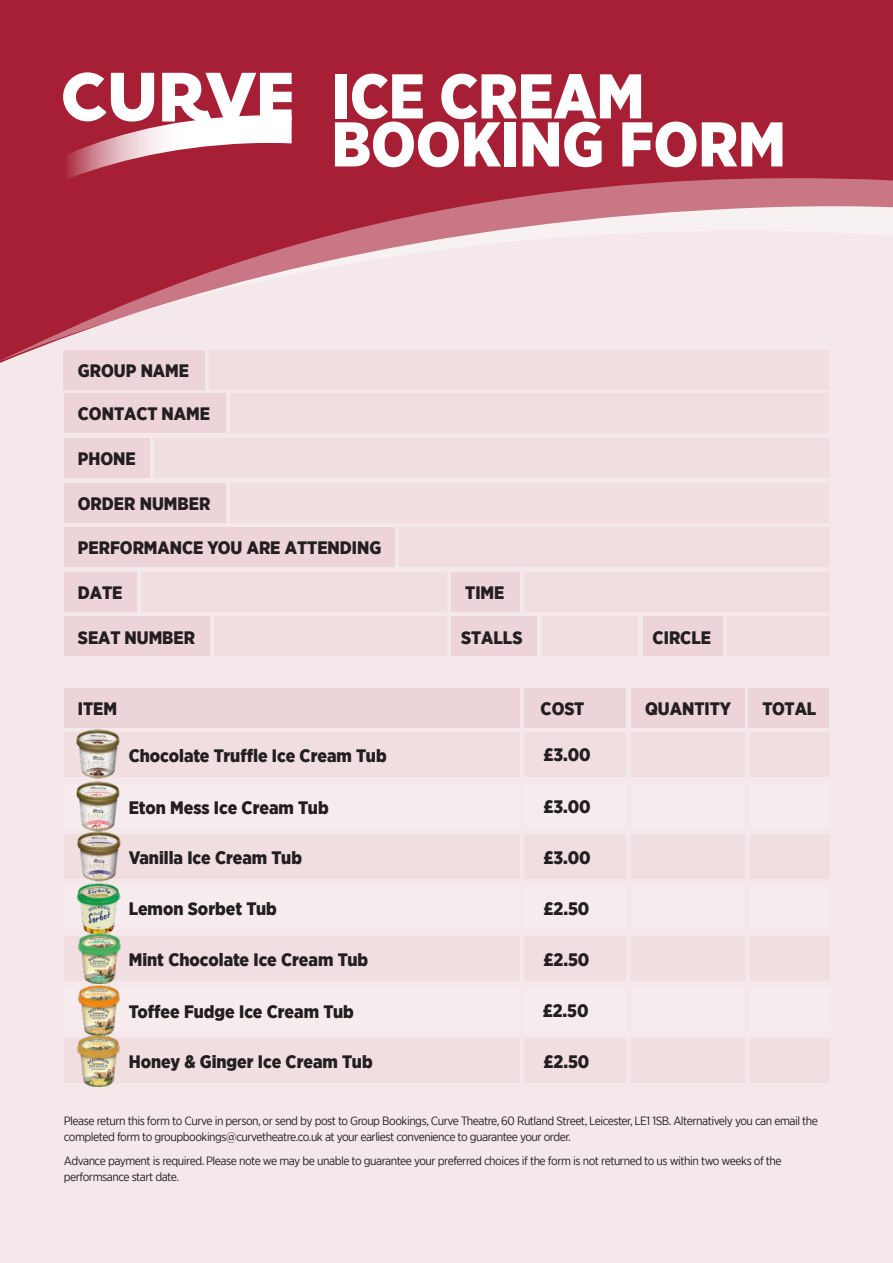
<style>
.page{position:relative;width:893px;height:1263px;background:#a61f35}
.page>*{position:absolute;margin:0;border:0;box-sizing:border-box;transform-origin:0 0}
.t1{font:900 63px/48px "Gotham Narrow";color:#fff}
.t2{font:900 18px "Gotham Narrow";color:#231f20}
.t3{font:12px/15.8px "Gotham Narrow";letter-spacing:-.04em;color:#231f20}
</style>
<div class="page">
<div style="left:0;top:366px;width:893px;height:897px;background:#f5e8ea"></div>
<svg style="left:0;top:178px;width:893px;height:188px;fill:#f5e8ea"></svg>
<svg style="left:47px;top:72px;width:245px;height:115px"></svg>
<div style="left:64px;top:350px;width:141px;height:39px;background:#edd4d8"></div>
<div style="left:209px;top:350px;width:620px;height:39px;background:#f1dee1"></div>
<div style="left:64px;top:394px;width:161px;height:39px;background:#edd4d8"></div>
<div style="left:230px;top:394px;width:599px;height:39px;background:#f1dee1"></div>
<div style="left:64px;top:438px;width:86px;height:39px;background:#edd4d8"></div>
<div style="left:154px;top:438px;width:675px;height:39px;background:#f1dee1"></div>
<div style="left:64px;top:483px;width:161px;height:39px;background:#edd4d8"></div>
<div style="left:230px;top:483px;width:599px;height:39px;background:#f1dee1"></div>
<div style="left:64px;top:528px;width:331px;height:39px;background:#edd4d8"></div>
<div style="left:399px;top:528px;width:430px;height:39px;background:#f1dee1"></div>
<div style="left:64px;top:572px;width:73px;height:39px;background:#edd4d8"></div>
<div style="left:141px;top:572px;width:305px;height:39px;background:#f1dee1"></div>
<div style="left:451px;top:572px;width:68px;height:39px;background:#edd4d8"></div>
<div style="left:524px;top:572px;width:305px;height:39px;background:#f1dee1"></div>
<div style="left:64px;top:617px;width:145px;height:39px;background:#edd4d8"></div>
<div style="left:214px;top:617px;width:232px;height:39px;background:#f1dee1"></div>
<div style="left:451px;top:617px;width:86px;height:39px;background:#edd4d8"></div>
<div style="left:542px;top:617px;width:96px;height:39px;background:#f1dee1"></div>
<div style="left:643px;top:617px;width:80px;height:39px;background:#edd4d8"></div>
<div style="left:727px;top:617px;width:102px;height:39px;background:#f1dee1"></div>
<div style="left:524px;top:732px;width:102px;height:45px;background:#f1dee1"></div>
<div style="left:524px;top:784px;width:102px;height:43px;background:#f6ecee"></div>
<div style="left:524px;top:834px;width:102px;height:45px;background:#f1dee1"></div>
<div style="left:524px;top:886px;width:102px;height:43px;background:#f6ecee"></div>
<div style="left:524px;top:936px;width:102px;height:45px;background:#f1dee1"></div>
<div style="left:524px;top:988px;width:102px;height:43px;background:#f6ecee"></div>
<div style="left:524px;top:1038px;width:102px;height:45px;background:#f1dee1"></div>
<div style="left:631px;top:732px;width:113px;height:45px;background:#f1dee1"></div>
<div style="left:631px;top:784px;width:113px;height:43px;background:#f6ecee"></div>
<div style="left:631px;top:834px;width:113px;height:45px;background:#f1dee1"></div>
<div style="left:631px;top:886px;width:113px;height:43px;background:#f6ecee"></div>
<div style="left:631px;top:936px;width:113px;height:45px;background:#f1dee1"></div>
<div style="left:631px;top:988px;width:113px;height:43px;background:#f6ecee"></div>
<div style="left:631px;top:1038px;width:113px;height:45px;background:#f1dee1"></div>
<div style="left:750px;top:732px;width:79px;height:45px;background:#f1dee1"></div>
<div style="left:750px;top:784px;width:79px;height:43px;background:#f6ecee"></div>
<div style="left:750px;top:834px;width:79px;height:45px;background:#f1dee1"></div>
<div style="left:750px;top:886px;width:79px;height:43px;background:#f6ecee"></div>
<div style="left:750px;top:936px;width:79px;height:45px;background:#f1dee1"></div>
<div style="left:750px;top:988px;width:79px;height:43px;background:#f6ecee"></div>
<div style="left:750px;top:1038px;width:79px;height:45px;background:#f1dee1"></div>
<div style="left:64px;top:688px;width:455px;height:39px;background:#edd4d8"></div>
<div style="left:524px;top:688px;width:102px;height:39px;background:#edd4d8"></div>
<div style="left:631px;top:688px;width:113px;height:39px;background:#edd4d8"></div>
<div style="left:748px;top:688px;width:81px;height:39px;background:#edd4d8"></div>
<div style="left:64px;top:732px;width:455px;height:45px;background:#f1dee1"></div>
<img style="left:75px;top:728px;width:46px;height:103px">
<svg style="left:64px;top:784px;width:455px;height:43px;background:#f1e7e7"></svg>
<div style="left:64px;top:886px;width:455px;height:43px;background:#f6ecee"></div>
<img style="left:75px;top:831px;width:46px;height:255px">
<svg style="left:64px;top:936px;width:455px;height:45px;background:#eadad9"></svg>
<svg style="left:64px;top:988px;width:455px;height:43px;background:#f2e7e4"></svg>
<svg style="left:64px;top:1038px;width:455px;height:45px;background:#eddad9"></svg>
<svg style="left:64px;top:834px;width:455px;height:45px;background:#ecd9db"></svg>
<h1 class="t1" style="left:332px;top:72px;width:456px">ICE CREAM<br>BOOKING FORM</h1>
<h2 class="t2" style="left:78px;top:358px;width:113px">GROUP NAME</h2>
<h2 class="t2" style="left:78px;top:402px;width:134px">CONTACT NAME</h2>
<h2 class="t2" style="left:78px;top:447px;width:59px">PHONE</h2>
<h2 class="t2" style="left:78px;top:491px;width:134px">ORDER NUMBER</h2>
<h2 class="t2" style="left:78px;top:536px;width:305px">PERFORMANCE YOU ARE ATTENDING</h2>
<h2 class="t2" style="left:78px;top:581px;width:46px">DATE</h2>
<h2 class="t2" style="left:465px;top:581px;width:41px">TIME</h2>
<h2 class="t2" style="left:78px;top:625px;width:119px">SEAT NUMBER</h2>
<h2 class="t2" style="left:461px;top:625px;width:63px">STALLS</h2>
<h2 class="t2" style="left:653px;top:625px;width:60px">CIRCLE</h2>
<h2 class="t2" style="left:78px;top:697px;width:41px">ITEM</h2>
<h2 class="t2" style="left:541px;top:697px;width:45px">COST</h2>
<h2 class="t2" style="left:645px;top:697px;width:88px">QUANTITY</h2>
<h2 class="t2" style="left:762px;top:697px;width:55px">TOTAL</h2>
<h2 class="t2" style="left:129px;top:744px;width:259px">Chocolate Truffle Ice Cream Tub</h2>
<h2 class="t2" style="left:129px;top:796px;width:201px">Eton Mess Ice Cream Tub</h2>
<h2 class="t2" style="left:129px;top:845px;width:175px">Vanilla Ice Cream Tub</h2>
<h2 class="t2" style="left:129px;top:897px;width:150px">Lemon Sorbet Tub</h2>
<h2 class="t2" style="left:129px;top:948px;width:241px">Mint Chocolate Ice Cream Tub</h2>
<h2 class="t2" style="left:129px;top:999px;width:227px">Toffee Fudge Ice Cream Tub</h2>
<h2 class="t2" style="left:129px;top:1049px;width:245px">Honey &amp; Ginger Ice Cream Tub</h2>
<h2 class="t2" style="left:543px;top:743px;width:49px">£3.00</h2>
<h2 class="t2" style="left:543px;top:794px;width:49px">£3.00</h2>
<h2 class="t2" style="left:543px;top:845px;width:49px">£3.00</h2>
<h2 class="t2" style="left:543px;top:896px;width:48px">£2.50</h2>
<h2 class="t2" style="left:543px;top:948px;width:48px">£2.50</h2>
<h2 class="t2" style="left:543px;top:998px;width:48px">£2.50</h2>
<h2 class="t2" style="left:543px;top:1049px;width:48px">£2.50</h2>
<p class="t3" style="left:64px;top:1113px;width:756px">Please return this form to Curve in person, or send by post to Group Bookings, Curve Theatre, 60 Rutland Street, Leicester, LE1 1SB. Alternatively you can email the completed form to groupbookings@curvetheatre.co.uk at your earliest convenience to guarantee your order.</p>
<p class="t3" style="left:64px;top:1153px;width:719px">Advance payment is required. Please note we may be unable to guarantee your preferred choices if the form is not returned to us within two weeks of the performsance start date.</p>
</div>
